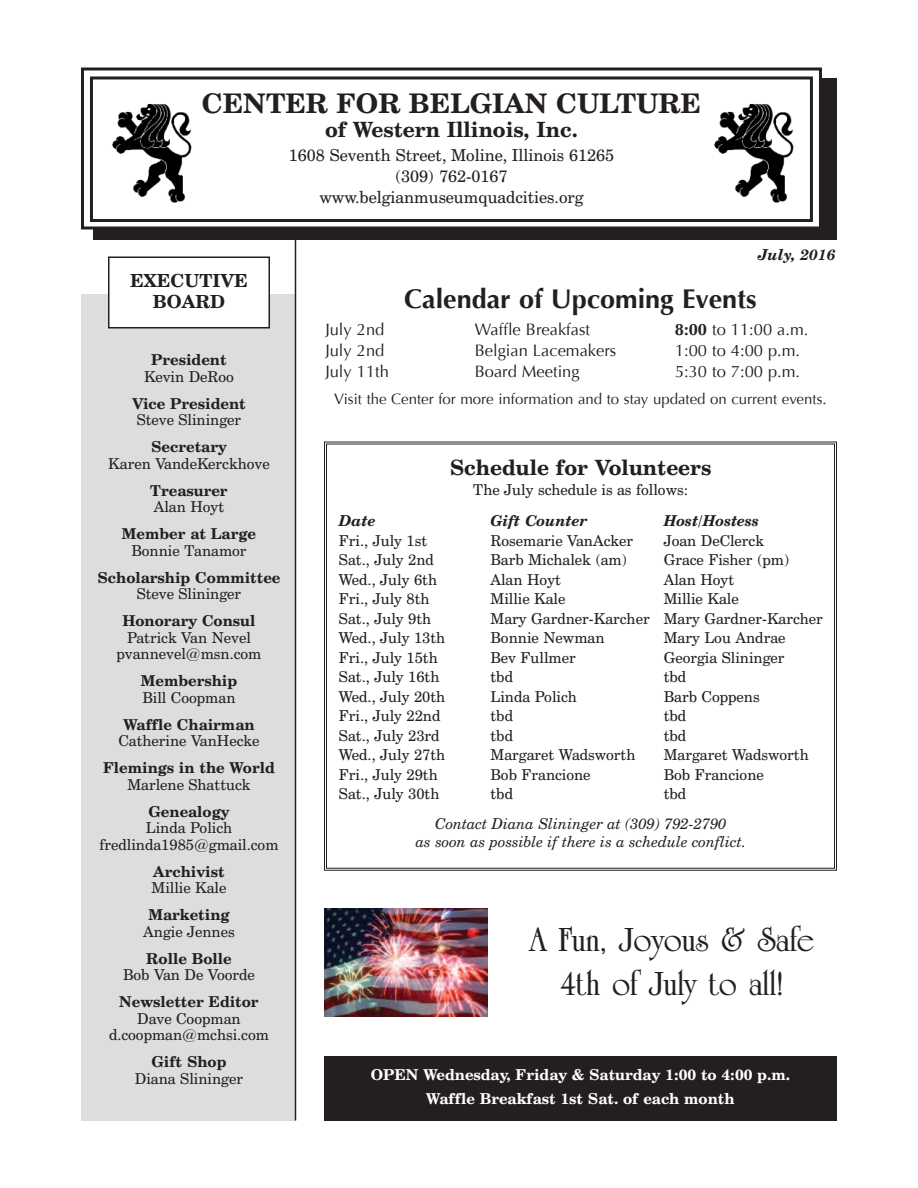
<style>
.page{position:relative;width:918px;height:1188px;background:#fff}
.page>*{position:absolute;margin:0;border:0;box-sizing:border-box;transform-origin:0 0}
.t1{font:700 36px/43.2px "University Roman BT";color:#231f20;text-align:center}
.t2{font:700 27px "Optima";color:#231f20}
.t3{font:700 27px "Century Schoolbook BT";color:#231f20}
.t4{font:700 21px "Century Schoolbook BT";color:#231f20}
.t5{font:700 18px/21px "Century Schoolbook BT";color:#231f20;text-align:center}
.t6{font:16.5px "Optima";color:#231f20}
.t7{font:16.5px/21px "Century Schoolbook BT";color:#231f20;text-align:center}
.t8{font:15px/16.5px "Century Schoolbook BT";color:#231f20;text-align:center}
.t9{font:700 15px "Century Schoolbook BT";color:#231f20}
.t10{font:italic 15px/18px "Century Schoolbook BT";color:#231f20;text-align:center}
.t11{font:700 15px/24px "Century Schoolbook BT";color:#fff;text-align:center}
.t12{font:15px "Optima";color:#231f20}
.t13{font:italic 700 15px "Century Schoolbook BT";color:#231f20}
.s1{font-weight:700}
</style>
<div class="page">
<div style="left:96px;top:81px;width:738px;height:156px;background:#231f20"></div>
<div style="left:93px;top:78px;width:744px;height:162px;border:3px solid #231f20"></div>
<div style="left:82px;top:69px;width:738px;height:159px;background:#fff"></div>
<div style="left:81px;top:68px;width:741px;height:162px;border:3px solid #231f20"></div>
<div style="left:90px;top:76px;width:723px;height:146px;border:3px solid #231f20"></div>
<div style="left:81px;top:294px;width:215px;height:826px;background:#dcdddf"></div>
<div style="left:109px;top:257px;width:160px;height:71px;background:#fff"></div>
<div style="left:108px;top:256px;width:162px;height:72px;border:2px solid #231f20"></div>
<hr style="left:295px;top:234px;width:1px;height:886px;background:#231f20">
<img style="left:112px;top:103px;width:80px;height:100px">
<img style="left:714px;top:103px;width:80px;height:100px">
<img style="left:324px;top:908px;width:163px;height:109px">
<div style="left:324px;top:1056px;width:513px;height:64px;background:#231f20"></div>
<h2 class="t3" style="left:202px;top:93px;width:501px">CENTER FOR BELGIAN CULTURE</h2>
<h3 class="t4" style="left:325px;top:121px;width:254px">of Western Illinois, Inc.</h3>
<p class="t7" style="left:289px;top:146px;width:327px">1608 Seventh Street, Moline, Illinois 61265 (309) 762-0167 www.belgianmuseumquadcities.org</p>
<p class="t13" style="left:758px;top:249px;width:79px">July, 2016</p>
<p class="t5" style="left:130px;top:272px;width:119px">EXECUTIVE<br>BOARD</p>
<p class="t9" style="left:151px;top:354px;width:77px">President</p>
<p class="t8" style="left:144px;top:369px;width:91px">Kevin DeRoo</p>
<p class="t9" style="left:132px;top:398px;width:115px">Vice President</p>
<p class="t8" style="left:137px;top:413px;width:106px">Steve Slininger</p>
<p class="t9" style="left:151px;top:441px;width:77px">Secretary</p>
<p class="t8" style="left:108px;top:456px;width:163px">Karen VandeKerckhove</p>
<p class="t9" style="left:150px;top:485px;width:79px">Treasurer</p>
<p class="t8" style="left:154px;top:500px;width:72px">Alan Hoyt</p>
<p class="t9" style="left:122px;top:528px;width:135px">Member at Large</p>
<p class="t8" style="left:131px;top:543px;width:117px">Bonnie Tanamor</p>
<p class="t9" style="left:98px;top:572px;width:184px">Scholarship Committee</p>
<p class="t8" style="left:137px;top:587px;width:106px">Steve Slininger</p>
<p class="t9" style="left:122px;top:615px;width:135px">Honorary Consul</p>
<p class="t8" style="left:117px;top:630px;width:146px">Patrick Van Nevel pvannevel@msn.com</p>
<p class="t9" style="left:141px;top:675px;width:98px">Membership</p>
<p class="t8" style="left:142px;top:690px;width:95px">Bill Coopman</p>
<p class="t9" style="left:123px;top:719px;width:133px">Waffle Chairman</p>
<p class="t8" style="left:118px;top:734px;width:143px">Catherine VanHecke</p>
<p class="t9" style="left:103px;top:762px;width:173px">Flemings in the World</p>
<p class="t8" style="left:127px;top:777px;width:125px">Marlene Shattuck</p>
<p class="t9" style="left:148px;top:806px;width:83px">Genealogy</p>
<p class="t8" style="left:99px;top:821px;width:181px">Linda Polich fredlinda1985@gmail.com</p>
<p class="t9" style="left:153px;top:866px;width:73px">Archivist</p>
<p class="t8" style="left:151px;top:881px;width:76px">Millie Kale</p>
<p class="t9" style="left:148px;top:909px;width:83px">Marketing</p>
<p class="t8" style="left:143px;top:924px;width:93px">Angie Jennes</p>
<p class="t9" style="left:146px;top:953px;width:87px">Rolle Bolle</p>
<p class="t8" style="left:123px;top:968px;width:133px">Bob Van De Voorde</p>
<p class="t9" style="left:119px;top:996px;width:141px">Newsletter Editor</p>
<p class="t8" style="left:109px;top:1011px;width:161px">Dave Coopman d.coopman@mchsi.com</p>
<p class="t9" style="left:151px;top:1056px;width:77px">Gift Shop</p>
<p class="t8" style="left:135px;top:1071px;width:110px">Diana Slininger</p>
<h2 class="t2" style="left:404px;top:283px;width:354px">Calendar of Upcoming Events</h2>
<p class="t6" style="left:326px;top:319px;width:60px">July 2nd</p>
<p class="t6" style="left:475px;top:319px;width:117px">Waffle Breakfast</p>
<p class="t6" style="left:675px;top:319px;width:135px"><span class="s1">8:00</span> to 11:00 a.m.</p>
<p class="t6" style="left:326px;top:340px;width:60px">July 2nd</p>
<p class="t6" style="left:475px;top:340px;width:143px">Belgian Lacemakers</p>
<p class="t6" style="left:675px;top:340px;width:127px">1:00 to 4:00 p.m.</p>
<p class="t6" style="left:326px;top:361px;width:65px">July 11th</p>
<p class="t6" style="left:475px;top:361px;width:106px">Board Meeting</p>
<p class="t6" style="left:675px;top:361px;width:127px">5:30 to 7:00 p.m.</p>
<p class="t12" style="left:334px;top:390px;width:494px">Visit the Center for more information and to stay updated on current events.</p>
<h3 class="t4" style="left:450px;top:460px;width:263px">Schedule for Volunteers</h3>
<p class="t8" style="left:473px;top:483px;width:217px">The July schedule is as follows:</p>
<p class="t13" style="left:339px;top:515px;width:38px">Date</p>
<p class="t13" style="left:490px;top:515px;width:99px">Gift Counter</p>
<p class="t13" style="left:664px;top:515px;width:97px">Host/Hostess</p>
<p class="t8" style="left:339px;top:534px;width:90px">Fri., July 1st</p>
<p class="t8" style="left:490px;top:534px;width:144px">Rosemarie VanAcker</p>
<p class="t8" style="left:664px;top:534px;width:102px">Joan DeClerck</p>
<p class="t8" style="left:339px;top:553px;width:96px">Sat., July 2nd</p>
<p class="t8" style="left:490px;top:553px;width:138px">Barb Michalek (am)</p>
<p class="t8" style="left:664px;top:553px;width:127px">Grace Fisher (pm)</p>
<p class="t8" style="left:339px;top:573px;width:100px">Wed., July 6th</p>
<p class="t8" style="left:490px;top:573px;width:72px">Alan Hoyt</p>
<p class="t8" style="left:664px;top:573px;width:72px">Alan Hoyt</p>
<p class="t8" style="left:339px;top:592px;width:92px">Fri., July 8th</p>
<p class="t8" style="left:490px;top:592px;width:76px">Millie Kale</p>
<p class="t8" style="left:664px;top:592px;width:76px">Millie Kale</p>
<p class="t8" style="left:339px;top:612px;width:94px">Sat., July 9th</p>
<p class="t8" style="left:490px;top:612px;width:334px">Mary Gardner-Karcher Mary Gardner-Karcher</p>
<p class="t8" style="left:339px;top:631px;width:108px">Wed., July 13th</p>
<p class="t8" style="left:490px;top:631px;width:116px">Bonnie Newman</p>
<p class="t8" style="left:664px;top:631px;width:123px">Mary Lou Andrae</p>
<p class="t8" style="left:339px;top:651px;width:100px">Fri., July 15th</p>
<p class="t8" style="left:490px;top:651px;width:87px">Bev Fullmer</p>
<p class="t8" style="left:664px;top:651px;width:122px">Georgia Slininger</p>
<p class="t8" style="left:339px;top:670px;width:102px">Sat., July 16th</p>
<p class="t8" style="left:490px;top:670px;width:24px">tbd</p>
<p class="t8" style="left:664px;top:670px;width:24px">tbd</p>
<p class="t8" style="left:339px;top:690px;width:108px">Wed., July 20th</p>
<p class="t8" style="left:490px;top:690px;width:88px">Linda Polich</p>
<p class="t8" style="left:664px;top:690px;width:97px">Barb Coppens</p>
<p class="t8" style="left:339px;top:709px;width:103px">Fri., July 22nd</p>
<p class="t8" style="left:490px;top:709px;width:24px">tbd</p>
<p class="t8" style="left:664px;top:709px;width:24px">tbd</p>
<p class="t8" style="left:339px;top:729px;width:102px">Sat., July 23rd</p>
<p class="t8" style="left:490px;top:729px;width:24px">tbd</p>
<p class="t8" style="left:664px;top:729px;width:24px">tbd</p>
<p class="t8" style="left:339px;top:748px;width:108px">Wed., July 27th</p>
<p class="t8" style="left:490px;top:748px;width:147px">Margaret Wadsworth</p>
<p class="t8" style="left:664px;top:748px;width:147px">Margaret Wadsworth</p>
<p class="t8" style="left:339px;top:768px;width:100px">Fri., July 29th</p>
<p class="t8" style="left:490px;top:768px;width:102px">Bob Francione</p>
<p class="t8" style="left:664px;top:768px;width:102px">Bob Francione</p>
<p class="t8" style="left:339px;top:787px;width:102px">Sat., July 30th</p>
<p class="t8" style="left:490px;top:787px;width:24px">tbd</p>
<p class="t8" style="left:664px;top:787px;width:24px">tbd</p>
<p class="t10" style="left:416px;top:816px;width:331px">Contact Diana Slininger at (309) 792-2790<br>as soon as possible if there is a schedule conflict.</p>
<h1 class="t1" style="left:530px;top:922px;width:286px">A Fun, Joyous &amp; Safe<br>4th of July to all!</h1>
<p class="t11" style="left:371px;top:1065px;width:421px">OPEN Wednesday, Friday &amp; Saturday 1:00 to 4:00 p.m.<br>Waffle Breakfast 1st Sat. of each month</p>
</div>
